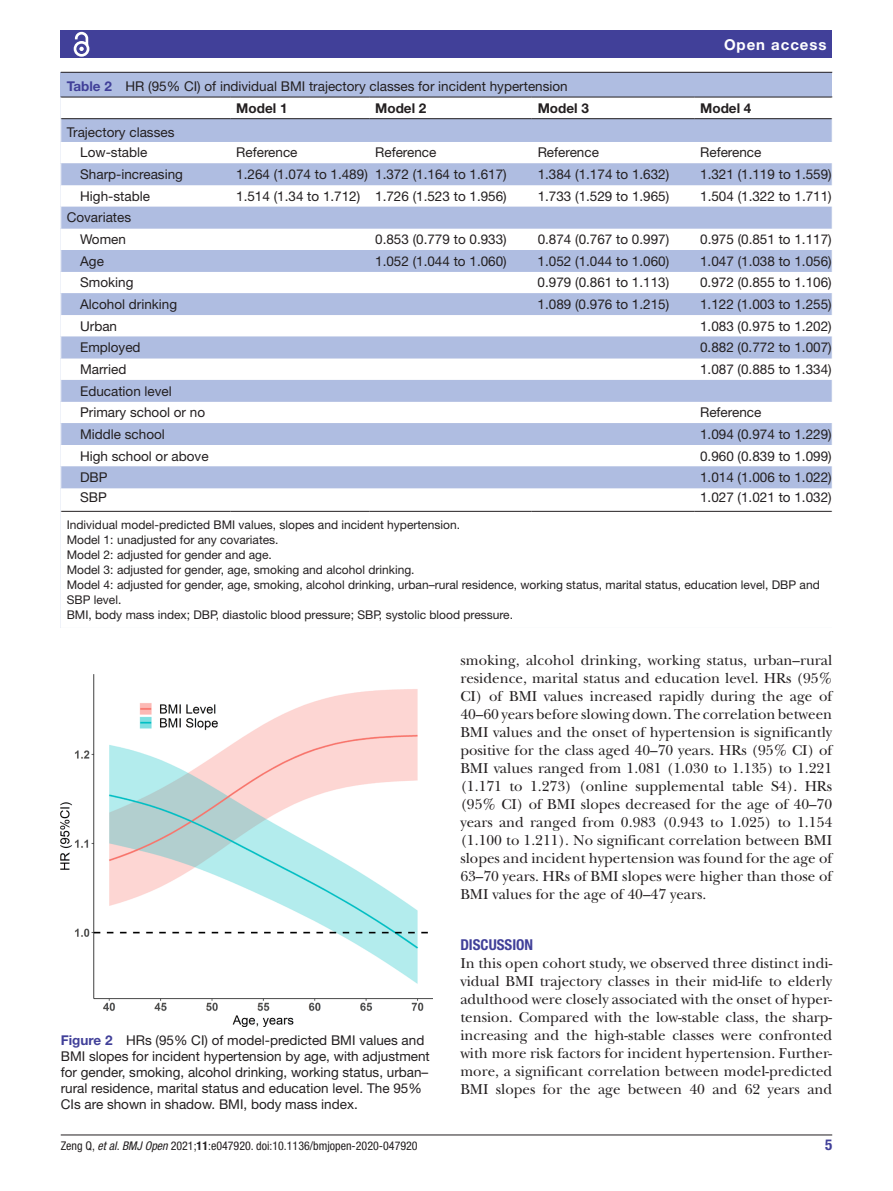
<style>
.page{position:relative;width:893px;height:1191px;background:#fff}
.page>*{position:absolute;margin:0;border:0;box-sizing:border-box;transform-origin:0 0}
.t1{font:15px/18px "New Baskerville";color:#231f20;text-align:justify}
.t2{font:700 condensed 15px "Helvetica Neue LT Std";color:#414099}
.t3{font:700 15px "Helvetica Neue LT Std";letter-spacing:.065em;color:#fff}
.t4{font:13.5px/16.2px "Helvetica Neue LT Std";color:#231f20}
.t5{font:700 13.5px "Helvetica Neue LT Std";color:#231f20}
.t6{font:12px/15px "Helvetica Neue LT Std";color:#231f20}
.t7{font:condensed 12px "Helvetica Neue LT Std";color:#231f20}
.s1{font-weight:700;color:#414099}
.s2{font-weight:700}
.s3{font-style:italic}
</style>
<div class="page">
<hr style="left:61px;top:1134px;width:771px;height:1px;background:#231f20">
<div style="left:61px;top:31px;width:771px;height:27px;background:#414099"></div>
<svg style="left:73px;top:31px;width:17px;height:26px"></svg>
<div style="left:61px;top:73px;width:771px;height:555px;background:#afbde1"></div>
<hr style="left:61px;top:72px;width:771px;height:1px;background:#231f20">
<div style="left:61px;top:98px;width:771px;height:530px;background:#fff"></div>
<svg style="left:61px;top:119px;width:771px;height:369px"></svg>
<hr style="left:61px;top:97px;width:169px;height:1px;background:#231f20">
<hr style="left:61px;top:118px;width:169px;height:1px;background:#231f20">
<hr style="left:230px;top:97px;width:139px;height:1px;background:#231f20">
<hr style="left:230px;top:118px;width:139px;height:1px;background:#231f20">
<hr style="left:369px;top:97px;width:163px;height:1px;background:#231f20">
<hr style="left:369px;top:118px;width:163px;height:1px;background:#231f20">
<hr style="left:532px;top:97px;width:162px;height:1px;background:#231f20">
<hr style="left:532px;top:118px;width:162px;height:1px;background:#231f20">
<hr style="left:694px;top:97px;width:138px;height:1px;background:#231f20">
<hr style="left:694px;top:118px;width:138px;height:1px;background:#231f20">
<hr style="left:230px;top:511px;width:139px;height:1px;background:#231f20">
<hr style="left:369px;top:511px;width:163px;height:1px;background:#231f20">
<hr style="left:532px;top:511px;width:162px;height:1px;background:#231f20">
<hr style="left:694px;top:511px;width:138px;height:1px;background:#231f20">
<hr style="left:61px;top:511px;width:169px;height:1px;background:#231f20">
<svg style="left:60px;top:97px;width:1px;height:414px"></svg>
<hr style="left:67px;top:528px;width:765px;height:1px;background:#fff">
<hr style="left:67px;top:543px;width:765px;height:1px;background:#fff">
<hr style="left:67px;top:558px;width:765px;height:1px;background:#fff">
<hr style="left:67px;top:573px;width:765px;height:1px;background:#fff">
<hr style="left:67px;top:603px;width:765px;height:1px;background:#fff">
<hr style="left:67px;top:618px;width:765px;height:1px;background:#fff">
<img style="left:61px;top:674px;width:372px;height:352px">
<p class="t3" style="left:724px;top:35px;width:104px">Open access</p>
<p class="t4" style="left:236px;top:75px;width:333px;line-height:22px;text-indent:-170px"><span class="s1">Table 2</span> HR (95% CI) of individual BMI trajectory classes for incident hypertension<br><span class="s2">Model 1</span></p>
<p class="t5" style="left:375px;top:99px;width:53px">Model 2</p>
<p class="t5" style="left:538px;top:99px;width:53px">Model 3</p>
<p class="t5" style="left:700px;top:99px;width:53px">Model 4</p>
<p class="t4" style="left:80px;top:122px;width:96px;line-height:20.1px;text-indent:-14px">Trajectory classes<br>Low-stable</p>
<p class="t4" style="left:236px;top:144px;width:63px">Reference</p>
<p class="t4" style="left:375px;top:144px;width:63px">Reference</p>
<p class="t4" style="left:538px;top:144px;width:63px">Reference</p>
<p class="t4" style="left:700px;top:144px;width:63px">Reference</p>
<p class="t4" style="left:80px;top:166px;width:104px">Sharp-increasing</p>
<p class="t4" style="left:236px;top:166px;width:272px">1.264 (1.074 to 1.489) 1.372 (1.164 to 1.617)</p>
<p class="t4" style="left:538px;top:166px;width:133px">1.384 (1.174 to 1.632)</p>
<p class="t4" style="left:700px;top:166px;width:133px">1.321 (1.119 to 1.559)</p>
<p class="t4" style="left:80px;top:188px;width:71px">High-stable</p>
<p class="t4" style="left:236px;top:188px;width:272px">1.514 (1.34 to 1.712) 1.726 (1.523 to 1.956)</p>
<p class="t4" style="left:538px;top:188px;width:133px">1.733 (1.529 to 1.965)</p>
<p class="t4" style="left:700px;top:188px;width:133px">1.504 (1.322 to 1.711)</p>
<p class="t4" style="left:80px;top:207px;width:52px;line-height:21.6px;text-indent:-14px">Covariates<br>Women</p>
<p class="t4" style="left:375px;top:231px;width:133px">0.853 (0.779 to 0.933)</p>
<p class="t4" style="left:538px;top:231px;width:133px">0.874 (0.767 to 0.997)</p>
<p class="t4" style="left:700px;top:231px;width:133px">0.975 (0.851 to 1.117)</p>
<p class="t4" style="left:80px;top:253px;width:25px">Age</p>
<p class="t4" style="left:375px;top:253px;width:133px">1.052 (1.044 to 1.060)</p>
<p class="t4" style="left:538px;top:253px;width:133px">1.052 (1.044 to 1.060)</p>
<p class="t4" style="left:700px;top:253px;width:133px">1.047 (1.038 to 1.056)</p>
<p class="t4" style="left:80px;top:274px;width:55px">Smoking</p>
<p class="t4" style="left:538px;top:274px;width:133px">0.979 (0.861 to 1.113)</p>
<p class="t4" style="left:700px;top:274px;width:133px">0.972 (0.855 to 1.106)</p>
<p class="t4" style="left:80px;top:296px;width:99px">Alcohol drinking</p>
<p class="t4" style="left:538px;top:296px;width:133px">1.089 (0.976 to 1.215)</p>
<p class="t4" style="left:700px;top:296px;width:133px">1.122 (1.003 to 1.255)</p>
<p class="t4" style="left:80px;top:317px;width:39px">Urban</p>
<p class="t4" style="left:700px;top:317px;width:133px">1.083 (0.975 to 1.202)</p>
<p class="t4" style="left:80px;top:339px;width:62px">Employed</p>
<p class="t4" style="left:700px;top:339px;width:133px">0.882 (0.772 to 1.007)</p>
<p class="t4" style="left:80px;top:361px;width:48px">Married</p>
<p class="t4" style="left:700px;top:361px;width:133px">1.087 (0.885 to 1.334)</p>
<p class="t4" style="left:80px;top:380px;width:127px;line-height:21.6px">Education level<br>Primary school or no</p>
<p class="t4" style="left:700px;top:404px;width:63px">Reference</p>
<p class="t4" style="left:80px;top:426px;width:86px">Middle school</p>
<p class="t4" style="left:700px;top:426px;width:133px">1.094 (0.974 to 1.229)</p>
<p class="t4" style="left:80px;top:447px;width:130px">High school or above</p>
<p class="t4" style="left:700px;top:447px;width:133px">0.960 (0.839 to 1.099)</p>
<p class="t4" style="left:80px;top:469px;width:29px">DBP</p>
<p class="t4" style="left:700px;top:469px;width:133px">1.014 (1.006 to 1.022)</p>
<p class="t4" style="left:80px;top:489px;width:28px">SBP</p>
<p class="t4" style="left:700px;top:489px;width:133px">1.027 (1.021 to 1.032)</p>
<p class="t6" style="left:67px;top:517px;width:755px">Individual model-predicted BMI values, slopes and incident hypertension.<br>Model 1: unadjusted for any covariates.<br>Model 2: adjusted for gender and age.<br>Model 3: adjusted for gender, age, smoking and alcohol drinking.<br>Model 4: adjusted for gender, age, smoking, alcohol drinking, urban–rural residence, working status, marital status, education level, DBP and SBP level.<br>BMI, body mass index; DBP, diastolic blood pressure; SBP, systolic blood pressure.</p>
<p class="t4" style="left:61px;top:1031px;width:371px"><span class="s1">Figure 2</span> HRs (95% CI) of model-predicted BMI values and BMI slopes for incident hypertension by age, with adjustment for gender, smoking, alcohol drinking, working status, urban– rural residence, marital status and education level. The 95% CIs are shown in shadow. BMI, body mass index.</p>
<p class="t1" style="left:460px;top:651px;width:373px">smoking, alcohol drinking, working status, urban–rural residence, marital status and education level. HRs (95% CI) of BMI values increased rapidly during the age of 40–60 years before slowing down. The correlation between BMI values and the onset of hypertension is significantly positive for the class aged 40–70 years. HRs (95% CI) of BMI values ranged from 1.081 (1.030 to 1.135) to 1.221 (1.171 to 1.273) (online supplemental table S4). HRs (95% CI) of BMI slopes decreased for the age of 40–70 years and ranged from 0.983 (0.943 to 1.025) to 1.154 (1.100 to 1.211). No significant correlation between BMI slopes and incident hypertension was found for the age of 63–70 years. HRs of BMI slopes were higher than those of BMI values for the age of 40–47 years.</p>
<p class="t2" style="left:460px;top:935px;width:74px">DISCUSSION</p>
<p class="t1" style="left:460px;top:954px;width:373px">In this open cohort study, we observed three distinct indi&shy;vidual BMI trajectory classes in their mid-life to elderly adulthood were closely associated with the onset of hyper&shy;tension. Compared with the low-stable class, the sharp&shy;increasing and the high-stable classes were confronted with more risk factors for incident hypertension. Further&shy;more, a significant correlation between model-predicted BMI slopes for the age between 40 and 62 years and</p>
<p class="t7" style="left:61px;top:1138px;width:358px">Zeng Q, <span class="s3">et al</span>. <span class="s3">BMJ Open</span> 2021;<span class="s2">11</span>:e047920. doi:10.1136/bmjopen-2020-047920</p>
<p class="t2" style="left:825px;top:1135px;width:9px">5</p>
</div>
